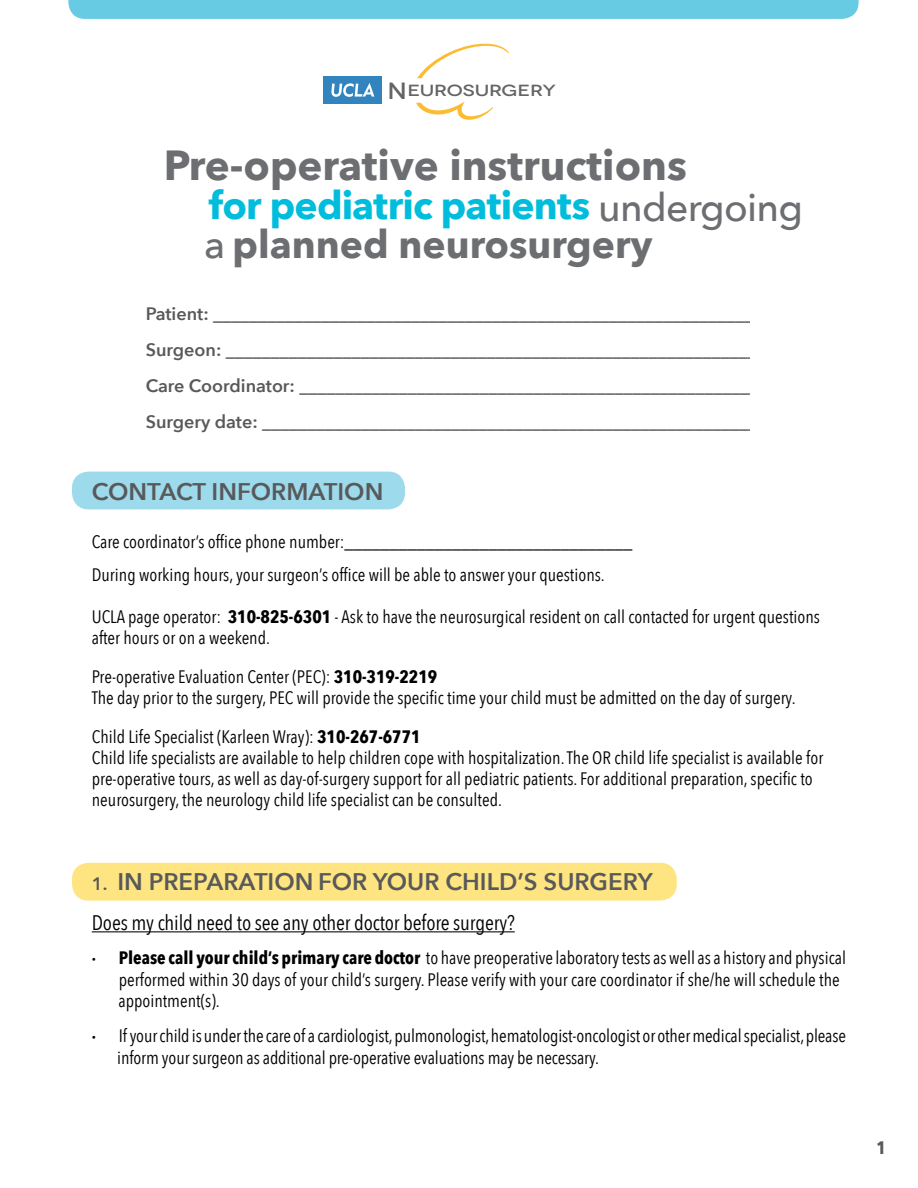
<style>
.page{position:relative;width:918px;height:1188px;background:#fff}
.page>*{position:absolute;margin:0;border:0;box-sizing:border-box;transform-origin:0 0}
.t1{font:700 42px "Avenir Next";color:#6d6e71}
.t2{font:700 39px/39px "Avenir Next";letter-spacing:-.01em;color:#00bddc}
.t3{font:600 24px "Avenir Next";color:#58595b}
.t4{font:21px "Avenir Next Condensed";letter-spacing:-.01em;color:#000}
.t5{font:18px/21px "Avenir Next Condensed";color:#000}
.t6{font:600 18px/36px "Avenir Next";letter-spacing:-.01em;color:#58595b}
.t7{font:700 18px "Avenir Next Condensed";color:#58595b}
.t8{font:500 16.2px "Novecentowide";letter-spacing:-.015em;color:#636466;scale:1.23 1}
.s1{font-size:23.55px}
.s2{font-weight:500;color:#6d6e71}
.s3{color:#6d6e71}
.s4{font-weight:500}
.s5{font-weight:700}
.s6{font-size:18px}
.s7{font-family:"Myriad Pro";font-weight:600}
</style>
<div class="page">
<div style="left:68px;top:0;width:791px;height:19px;background:#66cbe3"></div>
<div style="left:72px;top:472px;width:333px;height:37px;background:#9ddaeb;border-radius:17px"></div>
<div style="left:72px;top:863px;width:605px;height:38px;background:#ffe581;border-radius:17px"></div>
<hr style="left:92px;top:931px;width:423px;height:1px;background:#000">
<svg style="left:416px;top:102px;width:77px;height:18px"></svg>
<svg style="left:417px;top:43px;width:92px;height:35px"></svg>
<div style="left:323px;top:77px;width:59px;height:27px;background:#3284bf"></div>
<svg style="left:331px;top:83px;width:43px;height:14px"></svg>
<p class="t8" style="left:387px;top:81px;width:138px"><span class="s1">N</span>EUROSURGERY</p>
<h1 class="t1" style="left:164px;top:140px;width:525px">Pre-operative instructions</h1>
<h2 class="t2" style="left:204px;top:186px;width:600px">for pediatric patients <span class="s2">undergoing a</span> <span class="s3">planned neurosurgery</span></h2>
<p class="t6" style="left:146px;top:295px;width:622px">PATIENT: ____________________________________________________________ SURGEON: ___________________________________________________________ CARE COORDINATOR: ___________________________________________________ SURGERY DATE: ________________________________________________________</p>
<h3 class="t3" style="left:92px;top:477px;width:293px">CONTACT INFORMATION</h3>
<p class="t5" style="left:92px;top:525px;width:542px;line-height:33px">Care coordinator’s office phone number:<span class="s4">________________________________<br></span>During working hours, your surgeon’s office will be able to answer your questions.</p>
<p class="t5" style="left:92px;top:606px;width:730px">UCLA page operator: <span class="s5">310-825-6301</span> - Ask to have the neurosurgical resident on call contacted for urgent questions after hours or on a weekend.</p>
<p class="t5" style="left:92px;top:666px;width:705px">Pre-operative Evaluation Center (PEC): <span class="s5">310-319-2219<br></span>The day prior to the surgery, PEC will provide the specific time your child must be admitted on the day of surgery.</p>
<p class="t5" style="left:92px;top:726px;width:733px">Child Life Specialist (Karleen Wray): <span class="s5">310-267-6771<br></span>Child life specialists are available to help children cope with hospitalization. The OR child life specialist is available for pre-operative tours, as well as day-of-surgery support for all pediatric patients. For additional preparation, specific to neurosurgery, the neurology child life specialist can be consulted.</p>
<h3 class="t3" style="left:92px;top:867px;width:562px"><span class="s6">1.</span> IN PREPARATION FOR YOUR CHILD’S SURGERY</h3>
<p class="t4" style="left:92px;top:910px;width:425px">Does my child need to see any other doctor before surgery?</p>
<p class="t5" style="left:118px;top:947px;width:729px;line-height:21.6px;text-indent:-27px"><span class="s7">·</span> <span class="s5">Please call your child’s primary care doctor</span> to have preoperative laboratory tests as well as a history and physical performed within 30 days of your child’s surgery. Please verify with your care coordinator if she/he will schedule the appointment(s).</p>
<p class="t5" style="left:117px;top:1025px;width:730px;line-height:21.6px;text-indent:-25px"><span class="s7">·</span> If your child is under the care of a cardiologist, pulmonologist, hematologist-oncologist or other medical specialist, please inform your surgeon as additional pre-operative evaluations may be necessary.</p>
<p class="t7" style="left:877px;top:1136px;width:11px">1</p>
</div>
